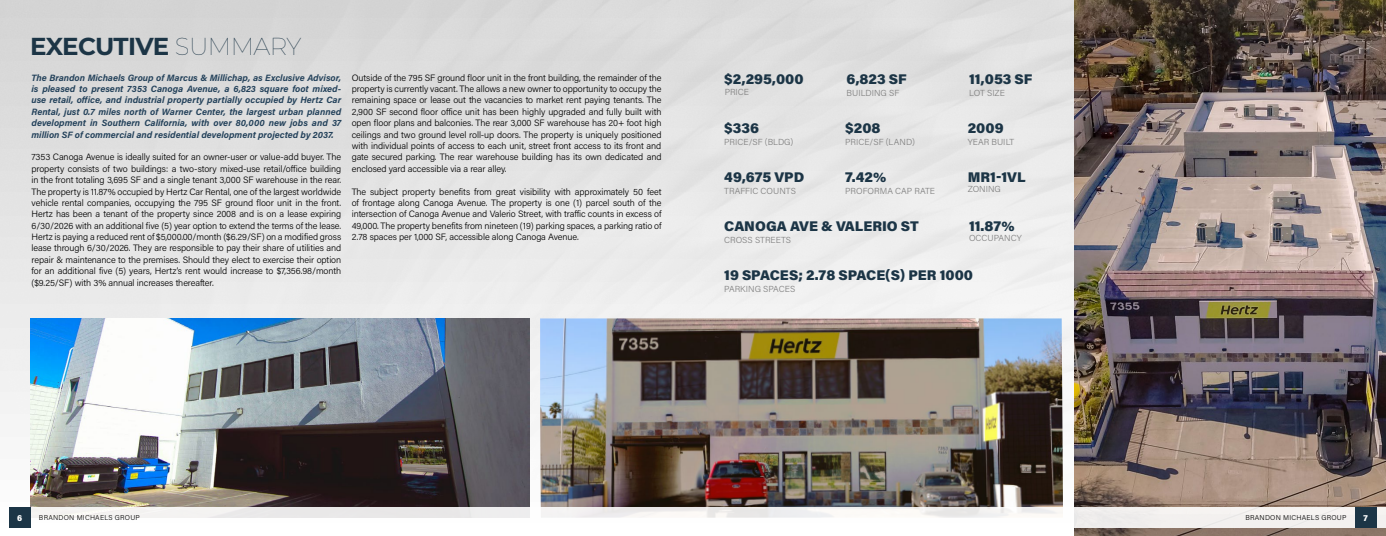
<style>
.page{position:relative;width:1386px;height:536px;background:#fff}
.page>*{position:absolute;margin:0;border:0;box-sizing:border-box;transform-origin:0 0}
.t1{font:700 24.5px "Montserrat";letter-spacing:-.03em;color:#1c3546}
.t2{font:900 14px "Acumin Pro";color:#1c3546}
.t3{font:300 9.19px/11.4px "Acumin Pro";letter-spacing:-.01em;color:#000;text-align:justify}
.t4{font:italic 700 9.19px/11.4px "Acumin Pro";color:#24425b;text-align:justify}
.t5{font:300 8.75px "Acumin Pro";color:#808080}
.t6{font:900 8.75px "Acumin Pro Semi Cond";color:#fff}
.t7{font:300 7px "Acumin Pro";letter-spacing:.035em;color:#000}
.s1{font-weight:100}
</style>
<div class="page">
<img style="left:0;top:0;width:1386px;height:536px">
<img style="left:1074px;top:0;width:312px;height:535px">
<img style="left:30px;top:318px;width:500px;height:189px">
<img style="left:540px;top:318px;width:523px;height:189px">
<div style="left:0;top:507px;width:1386px;height:20px;background:linear-gradient(to bottom,#ecebea,#fcfcfc)"></div>
<div style="left:1355px;top:507px;width:21px;height:20px;background:#1c3546"></div>
<div style="left:9px;top:507px;width:21px;height:20px;background:#1c3546"></div>
<h1 class="t1" style="left:30px;top:29px;width:273px">EXECUTIVE <span class="s1">SUMMARY</span></h1>
<p class="t4" style="left:32px;top:71px;width:311px">The Brandon Michaels Group of Marcus &amp; Millichap, as Exclusive Advisor, is pleased to present 7353 Canoga Avenue, a 6,823 square foot mixed&shy;use retail, office, and industrial property partially occupied by Hertz Car Rental, just 0.7 miles north of Warner Center, the largest urban planned development in Southern California, with over 80,000 new jobs and 37 million SF of commercial and residential development projected by 2037.</p>
<p class="t3" style="left:32px;top:151px;width:311px">7353 Canoga Avenue is ideally suited for an owner-user or value-add buyer. The property consists of two buildings: a two-story mixed-use retail/office building in the front totaling 3,695 SF and a single tenant 3,000 SF warehouse in the rear.<br>The property is 11.87% occupied by Hertz Car Rental, one of the largest worldwide vehicle rental companies, occupying the 795 SF ground floor unit in the front.<br>Hertz has been a tenant of the property since 2008 and is on a lease expiring 6/30/2026 with an additional five (5) year option to extend the terms of the lease.<br>Hertz is paying a reduced rent of $5,000.00/month ($6.29/SF) on a modified gross lease through 6/30/2026. They are responsible to pay their share of utilities and repair &amp; maintenance to the premises. Should they elect to exercise their option for an additional five (5) years, Hertz’s rent would increase to $7,356.98/month ($9.25/SF) with 3% annual increases thereafter.</p>
<p class="t3" style="left:352px;top:71px;width:311px">Outside of the 795 SF ground floor unit in the front building, the remainder of the property is currently vacant. The allows a new owner to opportunity to occupy the remaining space or lease out the vacancies to market rent paying tenants. The 2,900 SF second floor office unit has been highly upgraded and fully built with open floor plans and balconies. The rear 3,000 SF warehouse has 20+ foot high ceilings and two ground level roll-up doors. The property is uniquely positioned with individual points of access to each unit, street front access to its front and gate secured parking. The rear warehouse building has its own dedicated and enclosed yard accessible via a rear alley.</p>
<p class="t3" style="left:352px;top:185px;width:311px">The subject property benefits from great visibility with approximately 50 feet of frontage along Canoga Avenue. The property is one (1) parcel south of the intersection of Canoga Avenue and Valerio Street, with traffic counts in excess of 49,000. The property benefits from nineteen (19) parking spaces, a parking ratio of 2.78 spaces per 1,000 SF, accessible along Canoga Avenue.</p>
<h2 class="t2" style="left:724px;top:69px;width:81px">$2,295,000</h2>
<p class="t5" style="left:725px;top:86px;width:26px">PRICE</p>
<h2 class="t2" style="left:847px;top:69px;width:62px">6,823 SF</h2>
<p class="t5" style="left:847px;top:86px;width:54px">BUILDING SF</p>
<h2 class="t2" style="left:969px;top:69px;width:65px">11,053 SF</h2>
<p class="t5" style="left:969px;top:86px;width:37px">LOT SIZE</p>
<h2 class="t2" style="left:724px;top:118px;width:36px">$336</h2>
<p class="t5" style="left:724px;top:135px;width:71px">PRICE/SF (BLDG)</p>
<h2 class="t2" style="left:845px;top:118px;width:37px">$208</h2>
<p class="t5" style="left:845px;top:135px;width:71px">PRICE/SF (LAND)</p>
<h2 class="t2" style="left:968px;top:118px;width:38px">2009</h2>
<p class="t5" style="left:968px;top:135px;width:48px">YEAR BUILT</p>
<h2 class="t2" style="left:724px;top:167px;width:81px">49,675 VPD</h2>
<p class="t5" style="left:724px;top:184px;width:73px">TRAFFIC COUNTS</p>
<h2 class="t2" style="left:845px;top:167px;width:43px">7.42%</h2>
<p class="t5" style="left:845px;top:184px;width:91px">PROFORMA CAP RATE</p>
<h2 class="t2" style="left:968px;top:167px;width:59px">MR1-1VL</h2>
<p class="t5" style="left:968px;top:182px;width:35px">ZONING</p>
<h2 class="t2" style="left:724px;top:216px;width:196px">CANOGA AVE &amp; VALERIO ST</h2>
<p class="t5" style="left:724px;top:233px;width:68px">CROSS STREETS</p>
<h2 class="t2" style="left:969px;top:216px;width:47px">11.87%</h2>
<p class="t5" style="left:969px;top:231px;width:54px">OCCUPANCY</p>
<h2 class="t2" style="left:724px;top:265px;width:250px">19 SPACES; 2.78 SPACE(S) PER 1000</h2>
<p class="t5" style="left:724px;top:283px;width:72px">PARKING SPACES</p>
<p class="t6" style="left:17px;top:511px;width:7px">6</p>
<p class="t7" style="left:39px;top:512px;width:102px">BRANDON MICHAELS GROUP</p>
<p class="t7" style="left:1245px;top:512px;width:102px">BRANDON MICHAELS GROUP</p>
<p class="t6" style="left:1363px;top:511px;width:6px">7</p>
</div>
